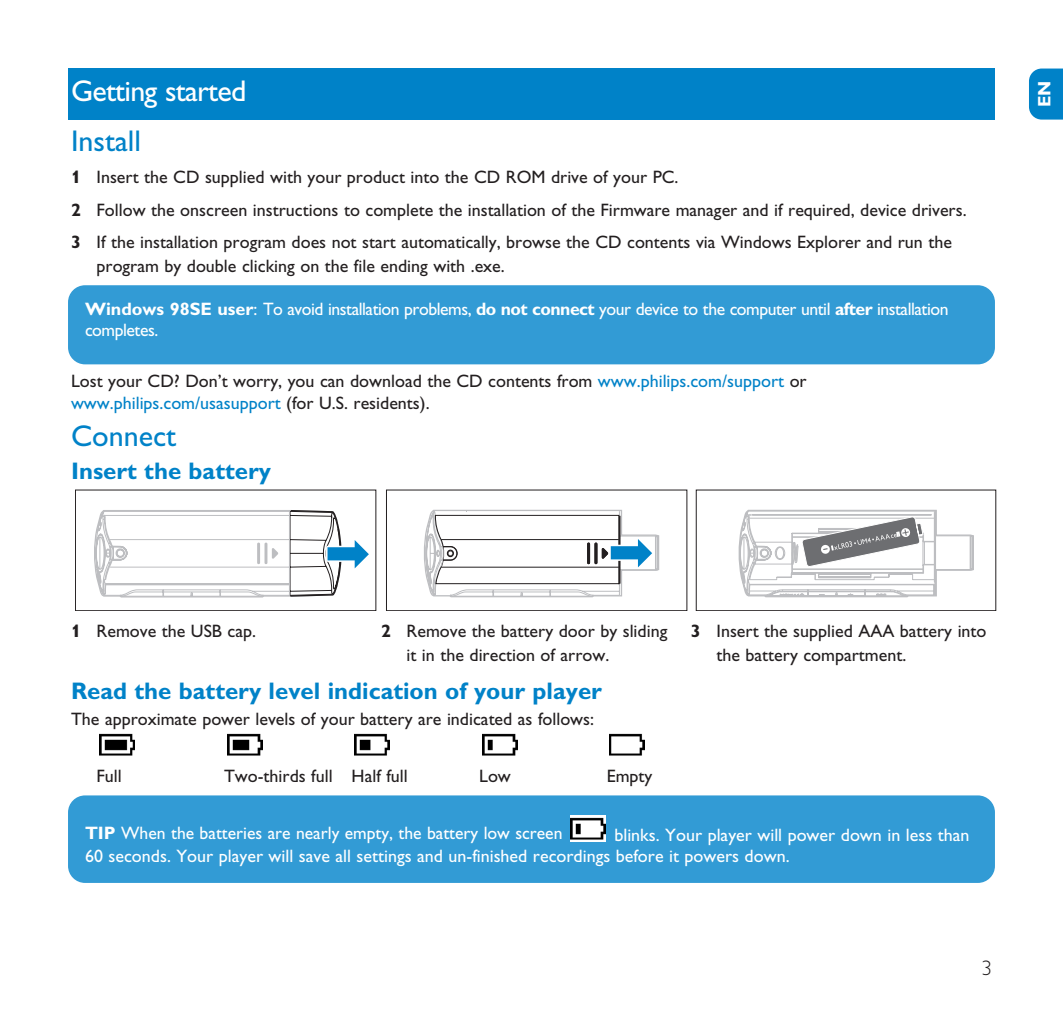
<style>
.page{position:relative;width:1063px;height:1021px;background:#fff}
.page>*{position:absolute;margin:0;border:0;box-sizing:border-box;transform-origin:0 0}
.t1{font:30px "Gill Alt One";letter-spacing:-.025em;color:#fff}
.t2{font:30px "Gill Alt One";color:#0082c8}
.t3{font:700 24px "Gill Alt One";color:#0082c8}
.t4{font:300 21px "Gill Alt One";color:#231f20}
.t5{font:18px/32.4px "Gill Alt One";color:#231f20}
.t6{font:18px/21px "Gill Alt One";color:#fff}
.t7{font:18px/21.6px "Gill Alt One";letter-spacing:-.025em;color:#fff}
.t8{font:700 18px "Gill Alt One";color:#fff}
.s1{font-weight:700}
.s2{color:#0082c8}
</style>
<div class="page">
<div style="left:1029px;top:69px;width:34px;height:51px;background:#0082c8"></div>
<div style="left:68px;top:69px;width:927px;height:51px;background:#0082c8"></div>
<div style="left:68px;top:285px;width:927px;height:79px;background:#329bd5;border-radius:17px"></div>
<img style="left:610px;top:733px;width:35px;height:23px">
<img style="left:482px;top:733px;width:35px;height:23px">
<img style="left:355px;top:733px;width:35px;height:23px">
<img style="left:227px;top:733px;width:35px;height:23px">
<img style="left:100px;top:733px;width:35px;height:23px">
<div style="left:75px;top:489px;width:301px;height:122px;border:1px solid #231f20"></div>
<svg style="left:95px;top:510px;width:274px;height:88px"></svg>
<svg style="left:386px;top:489px;width:610px;height:122px"></svg>
<svg style="left:424px;top:508px;width:237px;height:91px"></svg>
<div style="left:68px;top:795px;width:927px;height:87px;background:#329bd5;border-radius:17px"></div>
<img style="left:571px;top:815px;width:35px;height:26px">
<h1 class="t1" style="left:71px;top:80px;width:177px">Getting started</h1>
<p class="t8" style="left:1038px;top:107px;width:28px;rotate:-90deg">EN</p>
<h1 class="t2" style="left:71px;top:130px;width:71px">Install</h1>
<p class="t5" style="left:71px;top:163px;width:897px"><span class="s1">1</span> Insert the CD supplied with your product into the CD ROM drive of your PC.<br><span class="s1">2</span> Follow the onscreen instructions to complete the installation of the Firmware manager and if required, device drivers.<br><span class="s1">3</span> If the installation program does not start automatically, browse the CD contents via Windows Explorer and run the</p>
<p class="t5" style="left:97px;top:252px;width:410px">program by double clicking on the file ending with .exe.</p>
<p class="t7" style="left:85px;top:300px;width:865px"><span class="s1">Windows 98SE user</span>: To avoid installation problems, <span class="s1">do not connect</span> your device to the computer until <span class="s1">after</span> installation completes.</p>
<p class="t5" style="left:71px;top:372px;width:737px;line-height:21.6px">Lost your CD? Don’t worry, you can download the CD contents from <span class="s2">www.philips.com/support</span> or <span class="s2">www.philips.com/usasupport</span> (for U.S. residents).</p>
<h1 class="t2" style="left:71px;top:426px;width:107px">Connect</h1>
<h2 class="t3" style="left:71px;top:462px;width:202px">Insert the battery</h2>
<p class="t5" style="left:71px;top:616px;width:187px"><span class="s1">1</span> Remove the USB cap.</p>
<p class="t5" style="left:407px;top:620px;width:262px;line-height:24px;text-indent:-26px"><span class="s1">2</span> Remove the battery door by sliding it in the direction of arrow.</p>
<p class="t5" style="left:717px;top:620px;width:272px;line-height:24px;text-indent:-26px"><span class="s1">3</span> Insert the supplied AAA battery into the battery compartment.</p>
<h2 class="t3" style="left:71px;top:682px;width:533px">Read the battery level indication of your player</h2>
<p class="t5" style="left:71px;top:704px;width:525px">The approximate power levels of your battery are indicated as follows:</p>
<p class="t5" style="left:97px;top:761px;width:27px">Full</p>
<p class="t5" style="left:224px;top:761px;width:185px">Two-thirds full Half full</p>
<p class="t5" style="left:479px;top:761px;width:33px">Low</p>
<p class="t5" style="left:607px;top:761px;width:47px">Empty</p>
<p class="t6" style="left:85px;top:824px;width:479px"><span class="s1">TIP</span> When the batteries are nearly empty, the battery low screen</p>
<p class="t6" style="left:85px;top:826px;width:886px;text-indent:529px">blinks. Your player will power down in less than<br>60 seconds. Your player will save all settings and un-finished recordings before it powers down.</p>
<p class="t4" style="left:981px;top:960px;width:12px">3</p>
</div>
